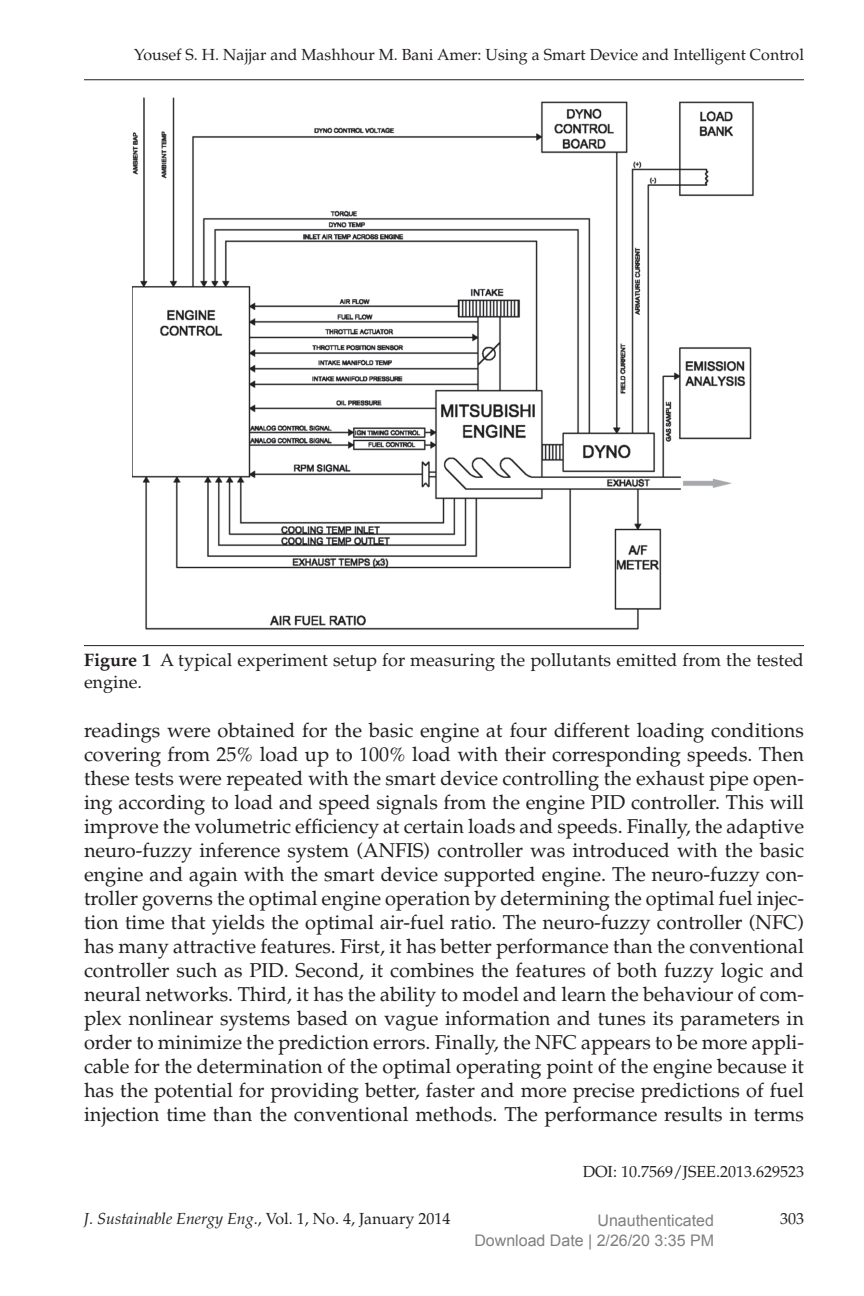
<style>
.page{position:relative;width:864px;height:1296px;background:#fff}
.page>*{position:absolute;margin:0;border:0;box-sizing:border-box;transform-origin:0 0}
.t1{font:20px/24px "Palatino";color:#231f20;text-align:justify}
.t2{font:18px/22px "Palatino";color:#231f20}
.t3{font:16px "Palatino";color:#231f20}
.t4{font:italic 16px "Palatino";color:#231f20}
.t5{font:16px/20px "Arial";color:#808080;text-align:right}
.t6{font:16px "Palatino";color:#231f20}
.s1{font-weight:700}
.s2{font-style:normal}
</style>
<div class="page">
<hr style="left:84px;top:79px;width:720px;height:1px;background:#231f20">
<hr style="left:84px;top:645px;width:720px;height:1px;background:#231f20">
<img style="left:132px;top:97px;width:622px;height:533px">
<p class="t3" style="left:134px;top:49px;width:671px">Yousef S. H. Najjar and Mashhour M. Bani Amer: Using a Smart Device and Intelligent Control</p>
<p class="t2" style="left:84px;top:651px;width:721px"><span class="s1">Figure 1</span> A typical experiment setup for measuring the pollutants emitted from the tested engine.</p>
<p class="t1" style="left:84px;top:720px;width:722px">readings were obtained for the basic engine at four different loading conditions covering from 25% load up to 100% load with their corresponding speeds. Then these tests were repeated with the smart device controlling the exhaust pipe open&shy;ing according to load and speed signals from the engine PID controller. This will improve the volumetric efficiency at certain loads and speeds. Finally, the adaptive neuro-fuzzy inference system (ANFIS) controller was introduced with the basic engine and again with the smart device supported engine. The neuro-fuzzy con&shy;troller governs the optimal engine operation by determining the optimal fuel injec&shy;tion time that yields the optimal air-fuel ratio. The neuro-fuzzy controller (NFC) has many attractive features. First, it has better performance than the conventional controller such as PID. Second, it combines the features of both fuzzy logic and neural networks. Third, it has the ability to model and learn the behaviour of com&shy;plex nonlinear systems based on vague information and tunes its parameters in order to minimize the prediction errors. Finally, the NFC appears to be more appli&shy;cable for the determination of the optimal operating point of the engine because it has the potential for providing better, faster and more precise predictions of fuel injection time than the conventional methods. The performance results in terms</p>
<p class="t3" style="left:583px;top:1165px;width:223px">DOI: 10.7569/JSEE.2013.629523</p>
<p class="t4" style="left:84px;top:1212px;width:368px">J. Sustainable Energy Eng.<span class="s2">, Vol. 1, No. 4, January 2014</span></p>
<p class="t6" style="left:780px;top:1213px;width:25px">303</p>
<p class="t5" style="left:474px;top:1212px;width:241px">Unauthenticated<br>Download Date | 2/26/20 3:35 PM</p>
</div>
